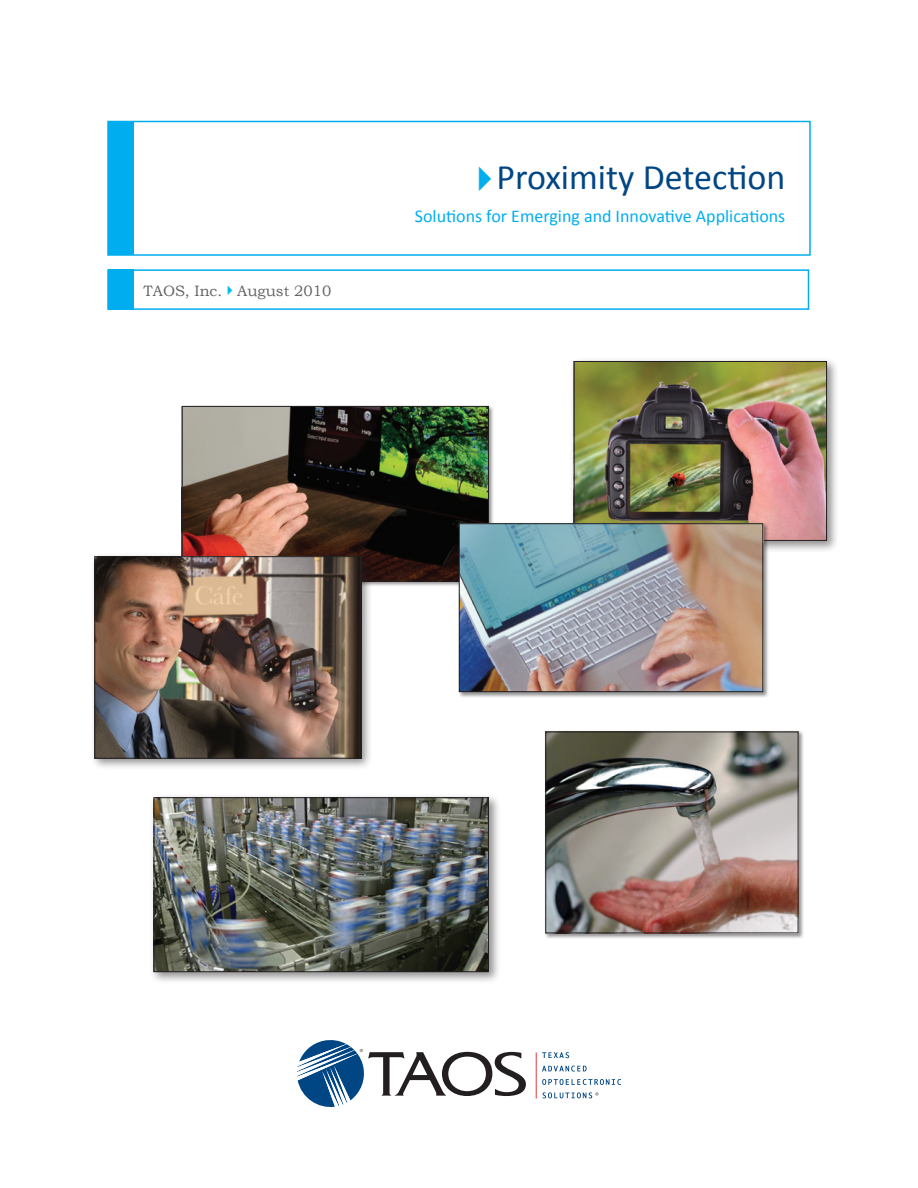
<style>
.page{position:relative;width:918px;height:1188px;background:#fff}
.page>*{position:absolute;margin:0;border:0;box-sizing:border-box;transform-origin:0 0}
.t1{font:36px "Calibri";color:#004684}
.t2{font:18px "Calibri";color:#00aeef}
.t3{font:15px "Bookman Old Style";color:#636366}
.s1{color:#01bdf2}
.s2{color:#00aeef}
</style>
<div class="page">
<div style="left:107px;top:121px;width:704px;height:135px;border:2px solid #00aeef"></div>
<div style="left:107px;top:269px;width:702px;height:41px;border:2px solid #00aeef"></div>
<div style="left:108px;top:122px;width:26px;height:133px;background:#00aeef"></div>
<div style="left:108px;top:269px;width:26px;height:41px;background:#00aeef"></div>
<svg style="left:542px;top:1052px;width:27px;height:6px"></svg>
<svg style="left:542px;top:1066px;width:45px;height:6px"></svg>
<svg style="left:542px;top:1079px;width:79px;height:6px"></svg>
<hr style="left:536px;top:1053px;width:1px;height:46px;background:#e1373d">
<svg style="left:297px;top:1040px;width:229px;height:67px"></svg>
<svg style="left:543px;top:1092px;width:56px;height:6px"></svg>
<div style="left:569px;top:357px;width:270px;height:196px;background:#231f20;opacity:.5"></div>
<img style="left:576px;top:363px;width:249px;height:176px">
<div style="left:574px;top:361px;width:253px;height:180px;border:1px solid #231f20"></div>
<div style="left:181px;top:405px;width:314px;height:182px;background:#231f20;opacity:.5"></div>
<img style="left:184px;top:408px;width:303px;height:171px">
<div style="left:182px;top:406px;width:307px;height:175px;border:1px solid #231f20"></div>
<div style="left:544px;top:731px;width:260px;height:208px;background:#231f20;opacity:.5"></div>
<img style="left:547px;top:734px;width:249px;height:197px">
<div style="left:545px;top:732px;width:253px;height:201px;border:1px solid #231f20"></div>
<div style="left:458px;top:522px;width:311px;height:176px;background:#231f20;opacity:.5"></div>
<img style="left:461px;top:525px;width:300px;height:165px">
<div style="left:459px;top:523px;width:304px;height:169px;border:1px solid #231f20"></div>
<div style="left:149px;top:793px;width:352px;height:191px;background:#231f20;opacity:.5"></div>
<img style="left:156px;top:799px;width:331px;height:171px">
<div style="left:154px;top:797px;width:335px;height:175px;border:1px solid #231f20"></div>
<div style="left:90px;top:552px;width:283px;height:219px;background:#231f20;opacity:.5"></div>
<img style="left:97px;top:558px;width:262px;height:199px">
<div style="left:95px;top:556px;width:266px;height:203px;border:1px solid #231f20"></div>
<p class="t3" style="left:144px;top:282px;width:189px">TAOS, Inc.<span class="s1">✔</span>August 2010</p>
<p class="t1" style="left:465px;top:155px;width:322px"><span class="s2">✔</span>Proximity Detection</p>
<p class="t2" style="left:415px;top:205px;width:372px">Solutions for Emerging and Innovative Applications</p>
</div>
